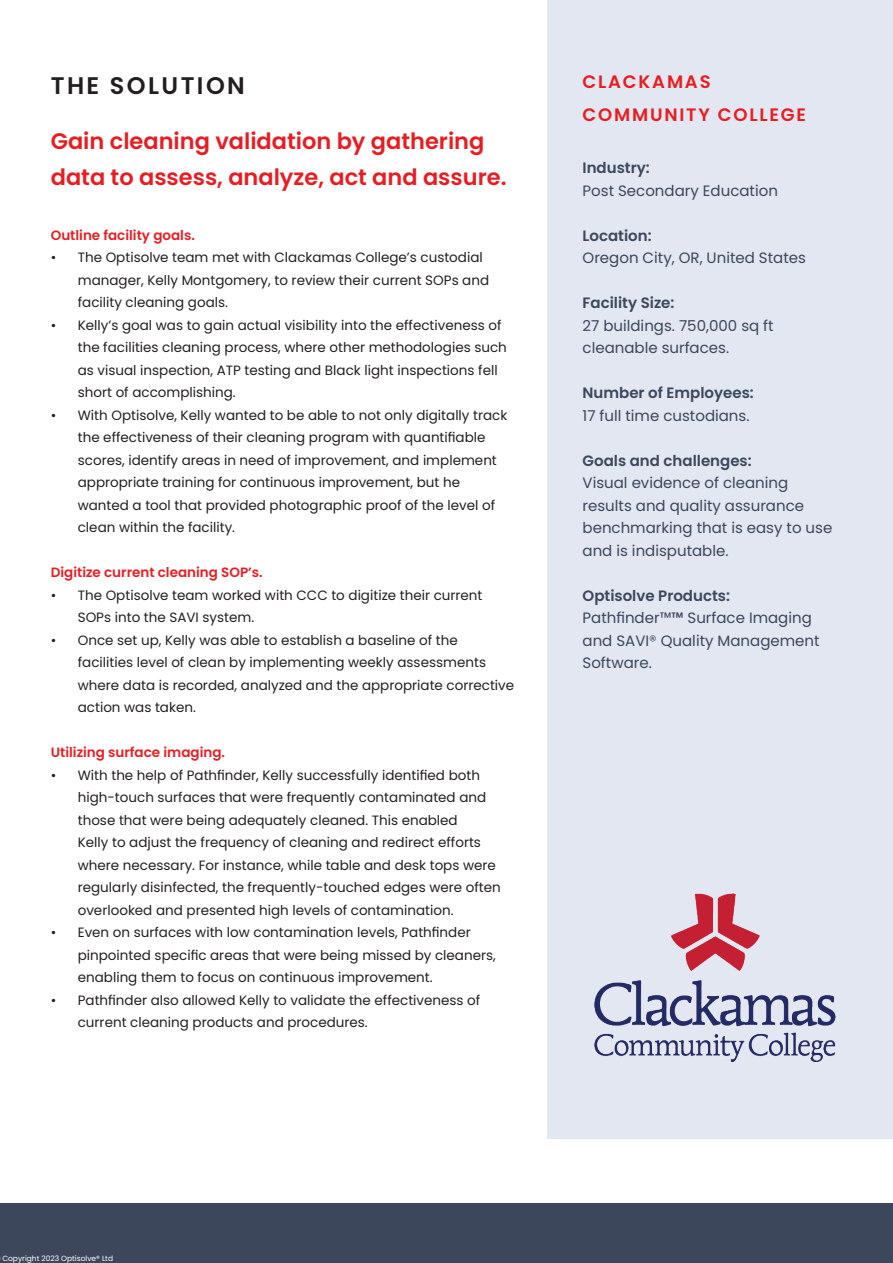
<style>
.page{position:relative;width:893px;height:1263px;background:#fff}
.page>*{position:absolute;margin:0;border:0;box-sizing:border-box;transform-origin:0 0}
.t1{font:600 24px "Poppins";letter-spacing:.1em;color:#231f20}
.t2{font:600 22.5px/36px "Poppins";color:#e61e24}
.t3{font:600 18px/33px "Poppins";letter-spacing:.1em;color:#e61e24}
.t4{font:15px/22.5px "Poppins";color:#3c475c}
.t5{font:600 15px "Poppins";color:#3c475c}
.t6{font:13.5px/22.5px "Poppins";color:#231f20}
.t7{font:600 13.5px "Poppins";color:#e61e24}
.t8{font:7.5px "Poppins";color:#fff}
.s1{font-weight:600}
.s2{font-weight:500}
.s3{font-weight:300}
</style>
<div class="page">
<div style="left:0;top:1203px;width:893px;height:60px;background:#3c475c"></div>
<div style="left:547px;top:0;width:346px;height:1138px;background:#e2e7f1"></div>
<img style="left:594px;top:893px;width:241px;height:168px">
<h1 class="t1" style="left:51px;top:72px;width:196px">THE SOLUTION</h1>
<h3 class="t3" style="left:583px;top:65px;width:225px">CLACKAMAS<br>COMMUNITY COLLEGE</h3>
<h2 class="t2" style="left:51px;top:123px;width:457px">Gain cleaning validation by gathering data to assess, analyze, act and assure.</h2>
<p class="t7" style="left:51px;top:227px;width:146px">Outline facility goals.</p>
<p class="t6" style="left:78px;top:246px;width:413px;text-indent:-27px">• The Optisolve team met with Clackamas College’s custodial manager, Kelly Montgomery, to review their current SOPs and facility cleaning goals.</p>
<p class="t6" style="left:78px;top:314px;width:431px;text-indent:-27px">• Kelly’s goal was to gain actual visibility into the effectiveness of the facilities cleaning process, where other methodologies such as visual inspection, ATP testing and Black light inspections fell short of accomplishing.</p>
<p class="t6" style="left:78px;top:404px;width:431px;text-indent:-27px">• With Optisolve, Kelly wanted to be able to not only digitally track the effectiveness of their cleaning program with quantifiable scores, identify areas in need of improvement, and implement appropriate training for continuous improvement, but he wanted a tool that provided photographic proof of the level of clean within the facility.</p>
<p class="t7" style="left:51px;top:565px;width:213px">Digitize current cleaning SOP’s.</p>
<p class="t6" style="left:78px;top:584px;width:406px;text-indent:-27px">• The Optisolve team worked with CCC to digitize their current<br>SOPs into the SAVI system.</p>
<p class="t6" style="left:78px;top:629px;width:438px;text-indent:-27px">• Once set up, Kelly was able to establish a baseline of the facilities level of clean by implementing weekly assessments where data is recorded, analyzed and the appropriate corrective action was taken.</p>
<p class="t7" style="left:51px;top:745px;width:176px">Utilizing surface imaging.</p>
<p class="t6" style="left:78px;top:764px;width:424px;text-indent:-27px">• With the help of Pathfinder, Kelly successfully identified both high-touch surfaces that were frequently contaminated and those that were being adequately cleaned. This enabled<br>Kelly to adjust the frequency of cleaning and redirect efforts where necessary. For instance, while table and desk tops were regularly disinfected, the frequently-touched edges were often overlooked and presented high levels of contamination.</p>
<p class="t6" style="left:78px;top:921px;width:420px;text-indent:-27px">• Even on surfaces with low contamination levels, Pathfinder pinpointed specific areas that were being missed by cleaners, enabling them to focus on continuous improvement.</p>
<p class="t6" style="left:78px;top:989px;width:404px;text-indent:-27px">• Pathfinder also allowed Kelly to validate the effectiveness of current cleaning products and procedures.</p>
<p class="t5" style="left:583px;top:159px;width:69px">Industry:</p>
<p class="t4" style="left:583px;top:179px;width:197px">Post Secondary Education</p>
<p class="t5" style="left:583px;top:227px;width:71px">Location:</p>
<p class="t4" style="left:583px;top:247px;width:225px">Oregon City, OR, United States</p>
<p class="t5" style="left:583px;top:294px;width:93px">Facility Size:</p>
<p class="t4" style="left:583px;top:314px;width:193px">27 buildings. 750,000 sq ft cleanable surfaces.</p>
<p class="t5" style="left:583px;top:384px;width:173px">Number of Employees:</p>
<p class="t4" style="left:583px;top:404px;width:168px">17 full time custodians.</p>
<p class="t5" style="left:583px;top:452px;width:171px">Goals and challenges:</p>
<p class="t4" style="left:583px;top:472px;width:251px">Visual evidence of cleaning results and quality assurance benchmarking that is easy to use and is indisputable.</p>
<p class="t4" style="left:583px;top:584px;width:239px"><span class="s1">Optisolve Products:<br></span>Pathfinder™<span class="s2">™</span> Surface Imaging and SAVI<span class="s3">®</span> Quality Management<br>Software.</p>
<p class="t8" style="left:2px;top:1254px;width:112px">Copyright 2023 Optisolve® Ltd</p>
</div>
